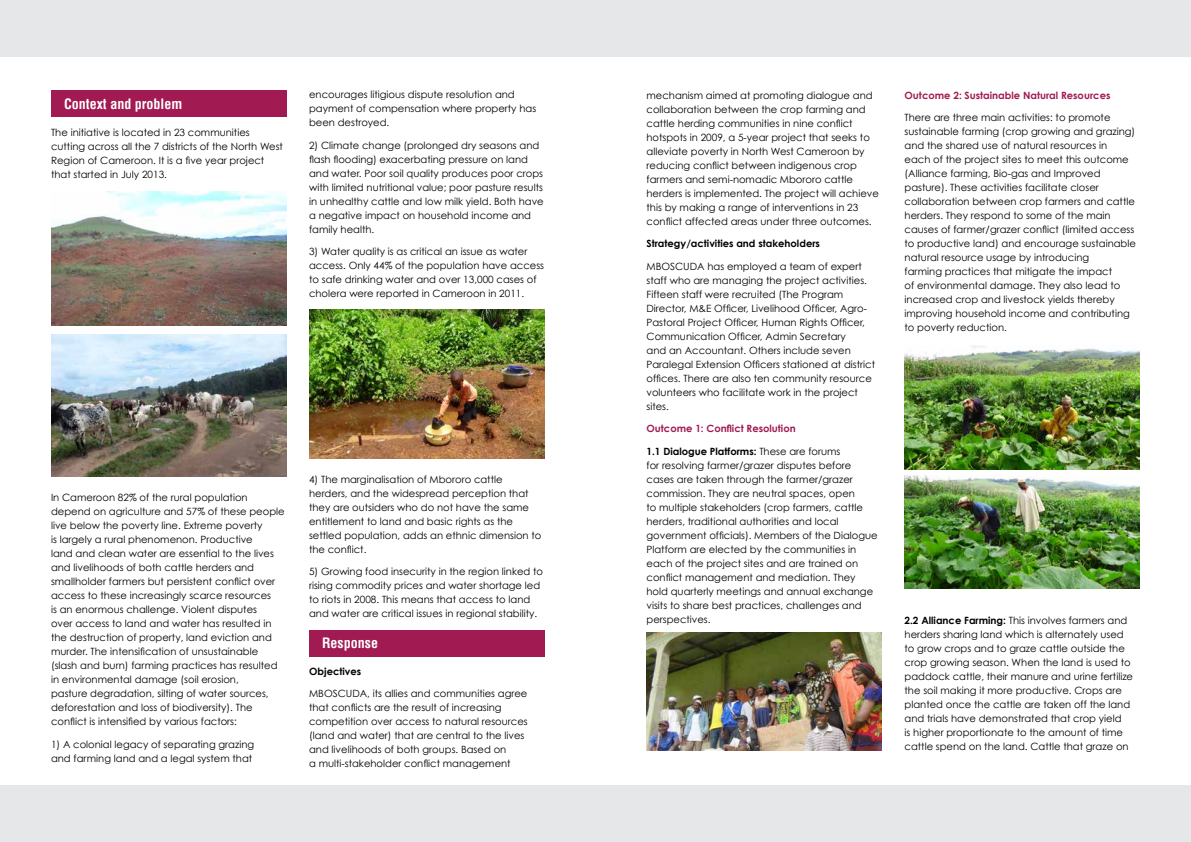
<style>
.page{position:relative;width:1191px;height:842px;background:#fff}
.page>*{position:absolute;margin:0;border:0;box-sizing:border-box;transform-origin:0 0}
.t1{font:700 condensed 14px "Helvetica";color:#fff}
.t2{font:10px/14px "Century Gothic";color:#000}
.t3{font:700 10px "Century Gothic";color:#a11a52}
.t4{font:700 10px "Century Gothic";color:#000}
.s1{font-weight:700}
</style>
<div class="page">
<div style="left:0;top:0;width:1191px;height:57px;background:#e6e7e8"></div>
<div style="left:0;top:785px;width:1191px;height:57px;background:#e6e7e8"></div>
<div style="left:51px;top:91px;width:235px;height:26px;background:#a11a52"></div>
<img style="left:51px;top:192px;width:235px;height:134px">
<img style="left:51px;top:334px;width:235px;height:142px">
<img style="left:309px;top:309px;width:235px;height:150px">
<div style="left:309px;top:630px;width:235px;height:26px;background:#a11a52"></div>
<img style="left:646px;top:633px;width:236px;height:117px">
<img style="left:904px;top:346px;width:236px;height:123px">
<img style="left:904px;top:475px;width:236px;height:113px">
<h1 class="t1" style="left:64px;top:95px;width:120px">Context and problem</h1>
<p class="t2" style="left:51px;top:125px;width:233px">The initiative is located in 23 communities cutting across all the 7 districts of the North West Region of Cameroon. It is a five year project that started in July 2013.</p>
<p class="t2" style="left:309px;top:87px;width:229px">encourages litigious dispute resolution and payment of compensation where property has been destroyed.</p>
<p class="t2" style="left:309px;top:138px;width:236px">2) Climate change (prolonged dry seasons and flash flooding) exacerbating pressure on land and water. Poor soil quality produces poor crops with limited nutritional value; poor pasture results in unhealthy cattle and low milk yield. Both have a negative impact on household income and family health.</p>
<p class="t2" style="left:309px;top:244px;width:236px">3) Water quality is as critical an issue as water access. Only 44% of the population have access to safe drinking water and over 13,000 cases of cholera were reported in Cameroon in 2011.</p>
<p class="t2" style="left:51px;top:490px;width:235px">In Cameroon 82% of the rural population depend on agriculture and 57% of these people live below the poverty line. Extreme poverty<br>is largely a rural phenomenon. Productive<br>land and clean water are essential to the lives and livelihoods of both cattle herders and smallholder farmers but persistent conflict over access to these increasingly scarce resources<br>is an enormous challenge. Violent disputes<br>over access to land and water has resulted in the destruction of property, land eviction and murder. The intensification of unsustainable (slash and burn) farming practices has resulted in environmental damage (soil erosion,<br>pasture degradation, silting of water sources, deforestation and loss of biodiversity). The conflict is intensified by various factors:</p>
<p class="t2" style="left:51px;top:737px;width:205px">1) A colonial legacy of separating grazing and farming land and a legal system that</p>
<p class="t2" style="left:309px;top:472px;width:234px">4) The marginalisation of Mbororo cattle herders, and the widespread perception that they are outsiders who do not have the same entitlement to land and basic rights as the settled population, adds an ethnic dimension to the conflict.</p>
<p class="t2" style="left:309px;top:565px;width:235px">5) Growing food insecurity in the region linked to rising commodity prices and water shortage led to riots in 2008. This means that access to land and water are critical issues in regional stability.</p>
<h1 class="t1" style="left:322px;top:634px;width:57px">Response</h1>
<p class="t4" style="left:309px;top:665px;width:54px">Objectives</p>
<p class="t2" style="left:309px;top:687px;width:220px">MBOSCUDA, its allies and communities agree that conflicts are the result of increasing competition over access to natural resources (land and water) that are central to the lives and livelihoods of both groups. Based on<br>a multi-stakeholder conflict management</p>
<p class="t2" style="left:646px;top:88px;width:234px">mechanism aimed at promoting dialogue and collaboration between the crop farming and cattle herding communities in nine conflict hotspots in 2009, a 5-year project that seeks to alleviate poverty in North West Cameroon by reducing conflict between indigenous crop farmers and semi-nomadic Mbororo cattle herders is implemented. The project will achieve this by making a range of interventions in 23 conflict affected areas under three outcomes.</p>
<p class="t4" style="left:646px;top:237px;width:175px">Strategy/activities and stakeholders</p>
<p class="t2" style="left:646px;top:259px;width:230px">MBOSCUDA has employed a team of expert staff who are managing the project activities.<br>Fifteen staff were recruited (The Program Director, M&amp;E Officer, Livelihood Officer, Agro-Pastoral Project Officer, Human Rights Officer, Communication Officer, Admin Secretary<br>and an Accountant. Others include seven Paralegal Extension Officers stationed at district offices. There are also ten community resource volunteers who facilitate work in the project sites.</p>
<p class="t3" style="left:646px;top:422px;width:151px">Outcome 1: Conflict Resolution</p>
<p class="t2" style="left:646px;top:444px;width:233px"><span class="s1">1.1 Dialogue Platforms:</span> These are forums<br>for resolving farmer/grazer disputes before cases are taken through the farmer/grazer commission. They are neutral spaces, open<br>to multiple stakeholders (crop farmers, cattle herders, traditional authorities and local government officials). Members of the Dialogue Platform are elected by the communities in each of the project sites and are trained on conflict management and mediation. They hold quarterly meetings and annual exchange visits to share best practices, challenges and perspectives.</p>
<p class="t3" style="left:904px;top:89px;width:207px">Outcome 2: Sustainable Natural Resources</p>
<p class="t2" style="left:904px;top:110px;width:233px">There are three main activities: to promote sustainable farming (crop growing and grazing) and the shared use of natural resources in<br>each of the project sites to meet this outcome (Alliance farming, Bio-gas and Improved pasture). These activities facilitate closer collaboration between crop farmers and cattle herders. They respond to some of the main causes of farmer/grazer conflict (limited access to productive land) and encourage sustainable natural resource usage by introducing<br>farming practices that mitigate the impact<br>of environmental damage. They also lead to increased crop and livestock yields thereby improving household income and contributing to poverty reduction.</p>
<p class="t2" style="left:904px;top:613px;width:230px"><span class="s1">2.2 Alliance Farming:</span> This involves farmers and herders sharing land which is alternately used to grow crops and to graze cattle outside the crop growing season. When the land is used to paddock cattle, their manure and urine fertilize the soil making it more productive. Crops are planted once the cattle are taken off the land and trials have demonstrated that crop yield<br>is higher proportionate to the amount of time cattle spend on the land. Cattle that graze on</p>
</div>
